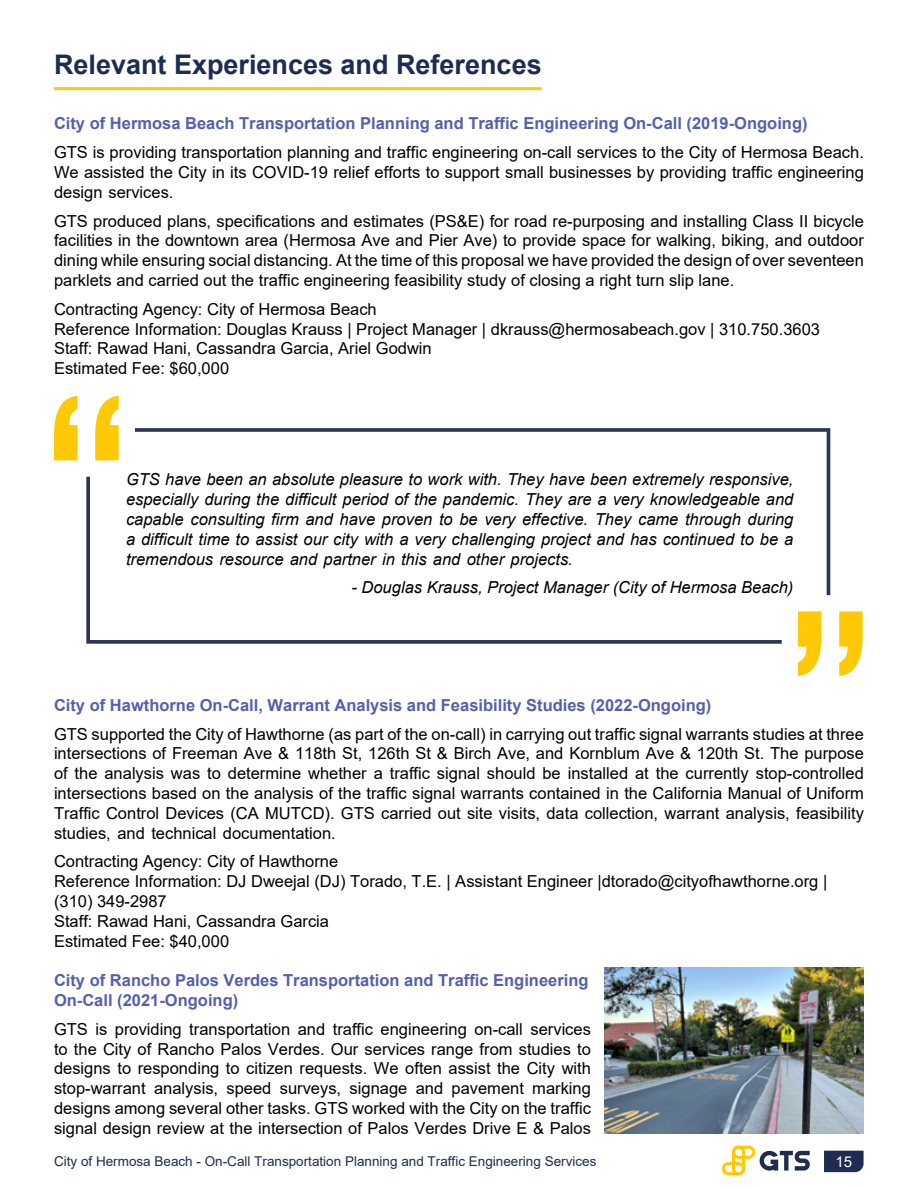
<style>
.page{position:relative;width:918px;height:1188px;background:#fff}
.page>*{position:absolute;margin:0;border:0;box-sizing:border-box;transform-origin:0 0}
.t1{font:700 27px "Arial";color:#1f2c52}
.t2{font:16.5px/19.8px "Arial";color:#000;text-align:justify}
.t3{font:italic 16.5px/19.8px "Arial";color:#000;text-align:justify}
.t4{font:700 16.5px/19.8px "Arial";color:#5560ac}
.t5{font:15px "Arial";color:#fff}
.t6{font:13.5px "Arial";color:#1f2c52}
</style>
<div class="page">
<svg style="left:824px;top:1151px;width:40px;height:21px"></svg>
<svg style="left:722px;top:1146px;width:88px;height:29px"></svg>
<hr style="left:54px;top:87px;width:488px;height:3px;background:#ffca05">
<svg style="left:798px;top:611px;width:23px;height:65px"></svg>
<svg style="left:839px;top:611px;width:24px;height:65px"></svg>
<svg style="left:135px;top:428px;width:695px;height:167px"></svg>
<svg style="left:86px;top:477px;width:696px;height:167px"></svg>
<svg style="left:95px;top:396px;width:24px;height:64px"></svg>
<svg style="left:54px;top:396px;width:23px;height:64px"></svg>
<img style="left:605px;top:968px;width:259px;height:166px">
<h1 class="t1" style="left:54px;top:45px;width:489px">Relevant Experiences and References</h1>
<p class="t4" style="left:54px;top:114px;width:755px">City of Hermosa Beach Transportation Planning and Traffic Engineering On-Call (2019-Ongoing(</p>
<p class="t2" style="left:54px;top:142px;width:811px">GTS is providing transportation planning and traffic engineering on-call services to the City of Hermosa Beach.<br>We assisted the City in its COVID-19 relief efforts to support small businesses by providing traffic engineering design services.</p>
<p class="t2" style="left:54px;top:211px;width:811px">GTS produced plans, specifications and estimates (PS&amp;E) for road re-purposing and installing Class II bicycle facilities in the downtown area (Hermosa Ave and Pier Ave) to provide space for walking, biking, and outdoor dining while ensuring social distancing. At the time of this proposal we have provided the design of over seventeen parklets and carried out the traffic engineering feasibility study of closing a right turn slip lane.</p>
<p class="t2" style="left:54px;top:299px;width:768px;text-align:left">Contracting Agency: City of Hermosa Beach<br>Reference Information: Douglas Krauss | Project Manager | dkrauss@hermosabeach.gov | 310.750.3603<br>Staff: Rawad Hani, Cassandra Garcia, Ariel Godwin<br>Estimated Fee: $60,000</p>
<p class="t3" style="left:126px;top:470px;width:669px">GTS have been an absolute pleasure to work with. They have been extremely responsive, especially during the difficult period of the pandemic. They are a very knowledgeable and capable consulting firm and have proven to be very effective. They came through during a difficult time to assist our city with a very challenging project and has continued to be a tremendous resource and partner in this and other projects.</p>
<p class="t3" style="left:351px;top:578px;width:443px">- Douglas Krauss, Project Manager (City of Hermosa Beach(</p>
<p class="t4" style="left:54px;top:695px;width:659px">City of Hawthorne On-Call, Warrant Analysis and Feasibility Studies (2022-Ongoing(</p>
<p class="t2" style="left:54px;top:724px;width:812px">GTS supported the City of Hawthorne (as part of the on-call) in carrying out traffic signal warrants studies at three intersections of Freeman Ave &amp; 118th St, 126th St &amp; Birch Ave, and Kornblum Ave &amp; 120th St. The purpose of the analysis was to determine whether a traffic signal should be installed at the currently stop-controlled intersections based on the analysis of the traffic signal warrants contained in the California Manual of Uniform Traffic Control Devices (CA MUTCD .) GTS carried out site visits, data collection, warrant analysis, feasibility studies, and technical documentation.</p>
<p class="t2" style="left:54px;top:852px;width:775px;text-align:left">Contracting Agency: City of Hawthorne<br>Reference Information: DJ Dweejal (DJ) Torado T, E. . | Assistant Engineer |dtorado@cityofhawthorne.org | )310( 349-2987<br>Staff: Rawad Hani, Cassandra Garcia<br>Estimated Fee: $40,000</p>
<p class="t4" style="left:54px;top:971px;width:536px">City of Rancho Palos Verdes Transportation and Traffic Engineering<br>On-Call (2021-Ongoing(</p>
<p class="t2" style="left:531px;top:1019px;width:62px">services</p>
<p class="t2" style="left:54px;top:1019px;width:35px">GTS</p>
<p class="t2" style="left:54px;top:1039px;width:538px">to the City of Rancho Palos Verdes. Our services range from studies to</p>
<p class="t2" style="left:54px;top:1059px;width:539px">designs to responding to citizen requests. We often assist the City with</p>
<p class="t2" style="left:532px;top:1078px;width:60px">marking</p>
<p class="t2" style="left:333px;top:1019px;width:42px">traffic</p>
<p class="t2" style="left:95px;top:1019px;width:13px">is</p>
<p class="t2" style="left:115px;top:1019px;width:68px">providing</p>
<p class="t2" style="left:189px;top:1019px;width:102px">transportation</p>
<p class="t2" style="left:298px;top:1019px;width:29px">and</p>
<p class="t2" style="left:381px;top:1019px;width:88px">engineering</p>
<p class="t2" style="left:474px;top:1019px;width:50px">on-call</p>
<p class="t2" style="left:154px;top:1078px;width:66px">analysis,</p>
<p class="t2" style="left:227px;top:1078px;width:46px">speed</p>
<p class="t2" style="left:350px;top:1078px;width:59px">signage</p>
<p class="t2" style="left:416px;top:1078px;width:29px">and</p>
<p class="t2" style="left:54px;top:1078px;width:539px;text-align:left">stop-warrant<br>designs among several other tasks. GTS worked with the City on the traffic signal design review at the intersection of Palos Verdes Drive E &amp; Palos</p>
<p class="t2" style="left:452px;top:1078px;width:74px">pavement</p>
<p class="t2" style="left:280px;top:1078px;width:63px">surveys,</p>
<p class="t6" style="left:54px;top:1151px;width:544px">City of Hermosa Beach - On-Call Transportation Planning and Traffic Engineering Services</p>
<p class="t5" style="left:835px;top:1152px;width:18px">15</p>
</div>
